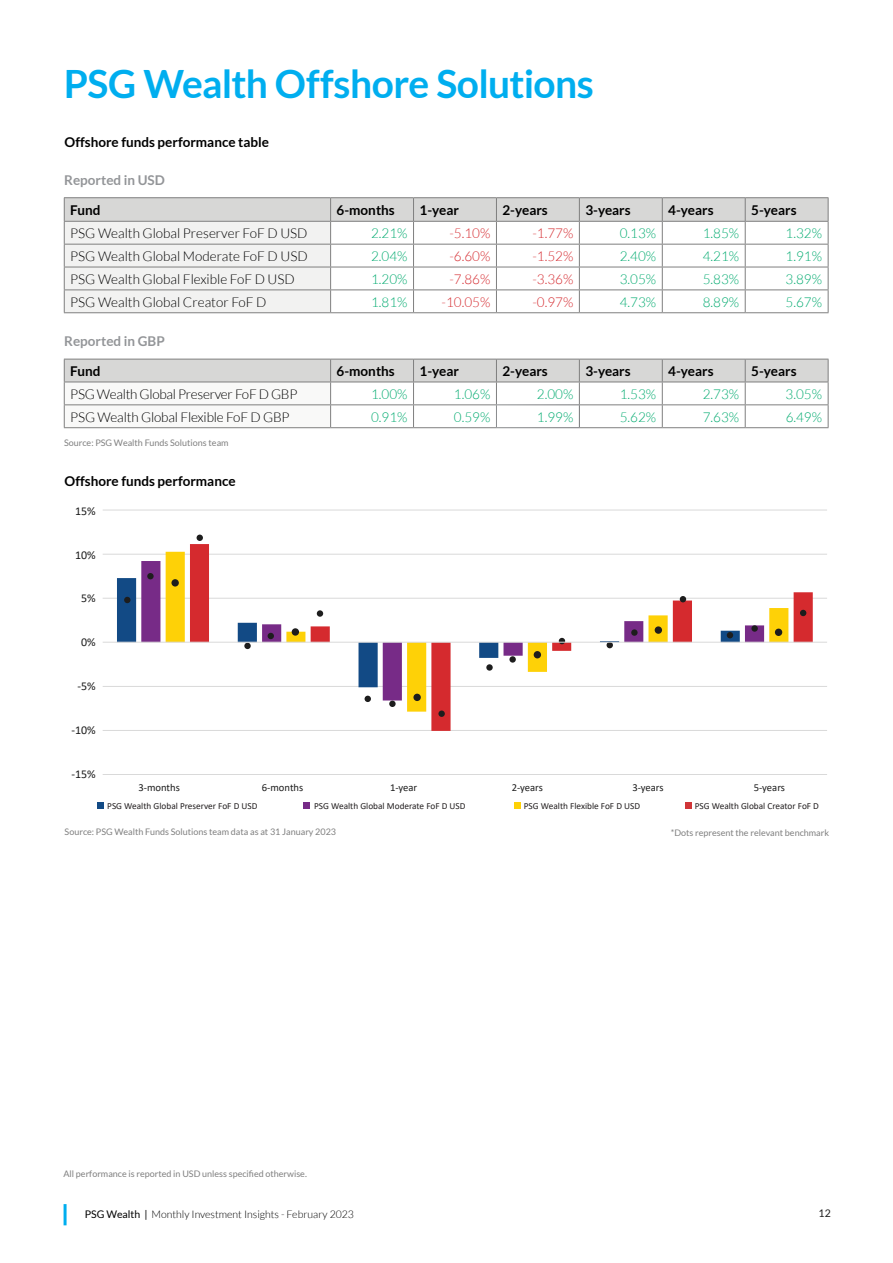
<style>
.page{position:relative;width:893px;height:1263px;background:#fff}
.page>*{position:absolute;margin:0;border:0;box-sizing:border-box;transform-origin:0 0}
.t1{font:700 39px "Lato";letter-spacing:-.015em;color:#00aeef}
.t2{font:300 13.5px "Lato";color:#000}
.t3{font:700 13.5px "Lato";color:#000}
.t4{font:300 13.5px "Lato";color:#00aa6f}
.t5{font:300 13.5px "Lato";color:#d52a2f}
.t6{font:300 13.5px "Lato";letter-spacing:-.02em;color:#000}
.t7{font:700 13.5px "Lato";color:#939598}
.t8{font:12px "Calibri";color:#1d1d1d}
.t9{font:10.65px "Calibri";color:#1d1d1d}
.t10{font:300 10.5px "Lato";color:#000}
.t11{font:10.5px "Lato";color:#1e1e1e}
.t12{font:9.3px "Calibri";color:#231f20}
.t13{font:9px "Lato";color:#7f7f7f}
.s1{font-weight:400}
</style>
<div class="page">
<hr style="left:64px;top:1204px;width:3px;height:21px;background:#00aeef">
<hr style="left:64px;top:197px;width:267px;height:1px;background:#7f7f7f">
<hr style="left:331px;top:197px;width:83px;height:1px;background:#7f7f7f">
<hr style="left:414px;top:197px;width:82px;height:1px;background:#7f7f7f">
<hr style="left:496px;top:197px;width:83px;height:1px;background:#7f7f7f">
<hr style="left:579px;top:197px;width:83px;height:1px;background:#7f7f7f">
<hr style="left:662px;top:197px;width:83px;height:1px;background:#7f7f7f">
<hr style="left:745px;top:197px;width:83px;height:1px;background:#7f7f7f">
<svg style="left:64px;top:198px;width:765px;height:115px"></svg>
<hr style="left:64px;top:312px;width:267px;height:1px;background:#7f7f7f">
<hr style="left:331px;top:312px;width:83px;height:1px;background:#7f7f7f">
<hr style="left:414px;top:312px;width:82px;height:1px;background:#7f7f7f">
<hr style="left:496px;top:312px;width:83px;height:1px;background:#7f7f7f">
<hr style="left:579px;top:312px;width:83px;height:1px;background:#7f7f7f">
<hr style="left:662px;top:312px;width:83px;height:1px;background:#7f7f7f">
<hr style="left:745px;top:312px;width:83px;height:1px;background:#7f7f7f">
<svg style="left:64px;top:359px;width:765px;height:69px"></svg>
<hr style="left:496px;top:427px;width:84px;height:1px;background:#fff">
<div style="left:97px;top:802px;width:6px;height:7px;background:#124a85"></div>
<div style="left:514px;top:802px;width:7px;height:7px;background:#fed107"></div>
<div style="left:685px;top:802px;width:7px;height:7px;background:#d03538"></div>
<div style="left:304px;top:802px;width:6px;height:7px;background:#772b87"></div>
<hr style="left:103px;top:774px;width:724px;height:1px;background:#d9d9d9">
<hr style="left:103px;top:730px;width:724px;height:1px;background:#d9d9d9">
<hr style="left:103px;top:686px;width:724px;height:1px;background:#d9d9d9">
<hr style="left:103px;top:598px;width:724px;height:1px;background:#d9d9d9">
<hr style="left:103px;top:554px;width:724px;height:1px;background:#d9d9d9">
<hr style="left:103px;top:509px;width:724px;height:1px;background:#d9d9d9">
<svg style="left:117px;top:578px;width:24px;height:64px;fill:#124a85"></svg>
<svg style="left:141px;top:561px;width:25px;height:81px;fill:#772b87"></svg>
<svg style="left:166px;top:552px;width:24px;height:90px;fill:#fed107"></svg>
<svg style="left:190px;top:544px;width:623px;height:187px"></svg>
<div style="left:124px;top:597px;width:7px;height:6px;background:#1d1d1d;border-radius:50%"></div>
<div style="left:244px;top:643px;width:7px;height:6px;background:#1d1d1d;border-radius:50%"></div>
<svg style="left:365px;top:696px;width:6px;height:6px"></svg>
<svg style="left:486px;top:664px;width:7px;height:7px"></svg>
<svg style="left:607px;top:643px;width:6px;height:5px"></svg>
<svg style="left:727px;top:632px;width:6px;height:6px"></svg>
<div style="left:147px;top:573px;width:7px;height:6px;background:#1d1d1d;border-radius:50%"></div>
<svg style="left:268px;top:633px;width:6px;height:6px"></svg>
<div style="left:389px;top:701px;width:7px;height:6px;background:#1d1d1d;border-radius:50%"></div>
<div style="left:509px;top:656px;width:7px;height:7px;background:#1d1d1d;border-radius:50%"></div>
<div style="left:631px;top:629px;width:7px;height:7px;background:#1d1d1d;border-radius:50%"></div>
<div style="left:751px;top:625px;width:7px;height:7px;background:#1d1d1d;border-radius:50%"></div>
<div style="left:171px;top:579px;width:8px;height:7px;background:#1d1d1d;border-radius:50%"></div>
<div style="left:292px;top:628px;width:7px;height:8px;background:#1d1d1d;border-radius:50%"></div>
<div style="left:413px;top:694px;width:8px;height:7px;background:#1d1d1d;border-radius:50%"></div>
<div style="left:534px;top:651px;width:7px;height:7px;background:#1d1d1d;border-radius:50%"></div>
<div style="left:655px;top:626px;width:7px;height:8px;background:#1d1d1d;border-radius:50%"></div>
<div style="left:775px;top:629px;width:7px;height:7px;background:#1d1d1d;border-radius:50%"></div>
<svg style="left:197px;top:535px;width:6px;height:6px"></svg>
<div style="left:317px;top:610px;width:6px;height:7px;background:#1d1d1d;border-radius:50%"></div>
<div style="left:438px;top:710px;width:7px;height:7px;background:#1d1d1d;border-radius:50%"></div>
<svg style="left:559px;top:638px;width:6px;height:6px"></svg>
<svg style="left:680px;top:596px;width:6px;height:6px"></svg>
<svg style="left:800px;top:610px;width:6px;height:6px"></svg>
<hr style="left:103px;top:642px;width:724px;height:1px;background:#d9d9d9">
<h1 class="t1" style="left:64px;top:62px;width:531px">PSG Wealth Offshore Solutions</h1>
<h2 class="t3" style="left:65px;top:134px;width:206px">Offshore funds performance table</h2>
<h2 class="t7" style="left:64px;top:172px;width:102px">Reported in USD</h2>
<h2 class="t3" style="left:70px;top:202px;width:32px">Fund</h2>
<h2 class="t3" style="left:337px;top:202px;width:60px">6-months</h2>
<h2 class="t3" style="left:420px;top:202px;width:41px">1-year</h2>
<h2 class="t3" style="left:502px;top:202px;width:47px">2-years</h2>
<h2 class="t3" style="left:585px;top:202px;width:47px">3-years</h2>
<h2 class="t3" style="left:668px;top:202px;width:47px">4-years</h2>
<h2 class="t3" style="left:751px;top:202px;width:47px">5-years</h2>
<h2 class="t2" style="left:70px;top:226px;width:239px">PSG Wealth Global Preserver FoF D USD</h2>
<h2 class="t4" style="left:371px;top:226px;width:38px">2.21%</h2>
<h2 class="t5" style="left:449px;top:226px;width:42px">-5.10%</h2>
<h2 class="t5" style="left:532px;top:226px;width:42px">-1.77%</h2>
<h2 class="t4" style="left:620px;top:226px;width:38px">0.13%</h2>
<h2 class="t4" style="left:703px;top:226px;width:38px">1.85%</h2>
<h2 class="t4" style="left:786px;top:226px;width:38px">1.32%</h2>
<h2 class="t2" style="left:70px;top:249px;width:239px">PSG Wealth Global Moderate FoF D USD</h2>
<h2 class="t4" style="left:371px;top:249px;width:38px">2.04%</h2>
<h2 class="t5" style="left:449px;top:249px;width:42px">-6.60%</h2>
<h2 class="t5" style="left:532px;top:249px;width:42px">-1.52%</h2>
<h2 class="t4" style="left:620px;top:249px;width:38px">2.40%</h2>
<h2 class="t4" style="left:703px;top:249px;width:38px">4.21%</h2>
<h2 class="t4" style="left:786px;top:249px;width:38px">1.91%</h2>
<h2 class="t2" style="left:70px;top:272px;width:226px">PSG Wealth Global Flexible FoF D USD</h2>
<h2 class="t4" style="left:371px;top:272px;width:38px">1.20%</h2>
<h2 class="t5" style="left:449px;top:272px;width:42px">-7.86%</h2>
<h2 class="t5" style="left:532px;top:272px;width:42px">-3.36%</h2>
<h2 class="t4" style="left:620px;top:272px;width:38px">3.05%</h2>
<h2 class="t4" style="left:703px;top:272px;width:38px">5.83%</h2>
<h2 class="t4" style="left:786px;top:272px;width:38px">3.89%</h2>
<h2 class="t2" style="left:70px;top:295px;width:198px">PSG Wealth Global Creator FoF D</h2>
<h2 class="t4" style="left:371px;top:295px;width:38px">1.81%</h2>
<h2 class="t5" style="left:442px;top:295px;width:50px">-10.05%</h2>
<h2 class="t5" style="left:532px;top:295px;width:42px">-0.97%</h2>
<h2 class="t4" style="left:620px;top:295px;width:38px">4.73%</h2>
<h2 class="t4" style="left:703px;top:295px;width:38px">8.89%</h2>
<h2 class="t4" style="left:786px;top:295px;width:38px">5.67%</h2>
<h2 class="t7" style="left:64px;top:334px;width:102px">Reported in GBP</h2>
<h2 class="t3" style="left:70px;top:363px;width:32px">Fund</h2>
<h2 class="t3" style="left:337px;top:363px;width:60px">6-months</h2>
<h2 class="t3" style="left:420px;top:363px;width:41px">1-year</h2>
<h2 class="t3" style="left:502px;top:363px;width:47px">2-years</h2>
<h2 class="t3" style="left:585px;top:363px;width:47px">3-years</h2>
<h2 class="t3" style="left:668px;top:363px;width:47px">4-years</h2>
<h2 class="t3" style="left:751px;top:363px;width:47px">5-years</h2>
<h2 class="t6" style="left:70px;top:387px;width:229px">PSG Wealth Global Preserver FoF D GBP</h2>
<h2 class="t4" style="left:371px;top:387px;width:38px">1.00%</h2>
<h2 class="t4" style="left:454px;top:387px;width:38px">1.06%</h2>
<h2 class="t4" style="left:537px;top:387px;width:38px">2.00%</h2>
<h2 class="t4" style="left:620px;top:387px;width:38px">1.53%</h2>
<h2 class="t4" style="left:703px;top:387px;width:38px">2.73%</h2>
<h2 class="t4" style="left:786px;top:387px;width:38px">3.05%</h2>
<h2 class="t2" style="left:70px;top:410px;width:221px">PSG Wealth Global Flexible FoF D GBP</h2>
<h2 class="t4" style="left:371px;top:410px;width:38px">0.91%</h2>
<h2 class="t4" style="left:454px;top:410px;width:38px">0.59%</h2>
<h2 class="t4" style="left:537px;top:410px;width:38px">1.99%</h2>
<h2 class="t4" style="left:620px;top:410px;width:38px">5.62%</h2>
<h2 class="t4" style="left:703px;top:410px;width:38px">7.63%</h2>
<h2 class="t4" style="left:786px;top:410px;width:38px">6.49%</h2>
<p class="t13" style="left:64px;top:438px;width:166px">Source: PSG Wealth Funds Solutions team</p>
<h2 class="t3" style="left:65px;top:473px;width:173px">Offshore funds performance</h2>
<h3 class="t8" style="left:75px;top:502px;width:22px">15%</h3>
<h3 class="t8" style="left:75px;top:546px;width:22px">10%</h3>
<h3 class="t8" style="left:81px;top:590px;width:16px">5%</h3>
<h3 class="t8" style="left:81px;top:634px;width:16px">0%</h3>
<h3 class="t8" style="left:77px;top:678px;width:20px">-5%</h3>
<h3 class="t8" style="left:71px;top:722px;width:26px">-10%</h3>
<h3 class="t8" style="left:71px;top:765px;width:26px">-15%</h3>
<p class="t9" style="left:138px;top:780px;width:43px">3-months</p>
<p class="t9" style="left:262px;top:780px;width:43px">6-months</p>
<p class="t9" style="left:390px;top:780px;width:29px">1-year</p>
<p class="t9" style="left:512px;top:780px;width:33px">2-years</p>
<p class="t9" style="left:632px;top:780px;width:33px">3-years</p>
<p class="t9" style="left:754px;top:780px;width:33px">5-years</p>
<p class="t12" style="left:107px;top:799px;width:152px">PSG Wealth Global Preserver FoF D USD</p>
<p class="t12" style="left:314px;top:799px;width:153px">PSG Wealth Global Moderate FoF D USD</p>
<p class="t12" style="left:524px;top:799px;width:118px">PSG Wealth Flexible FoF D USD</p>
<p class="t12" style="left:695px;top:799px;width:126px">PSG Wealth Global Creator FoF D</p>
<p class="t13" style="left:65px;top:827px;width:273px">Source: PSG Wealth Funds Solutions team data as at 31 January 2023</p>
<p class="t13" style="left:671px;top:828px;width:160px">*Dots represent the relevant benchmark</p>
<p class="t13" style="left:64px;top:1169px;width:245px">All performance is reported in USD unless specified otherwise.</p>
<p class="t10" style="left:85px;top:1208px;width:271px"><span class="s1">PSG Wealth |</span> Monthly Investment Insights - February 2023</p>
<p class="t11" style="left:819px;top:1207px;width:14px">12</p>
</div>
